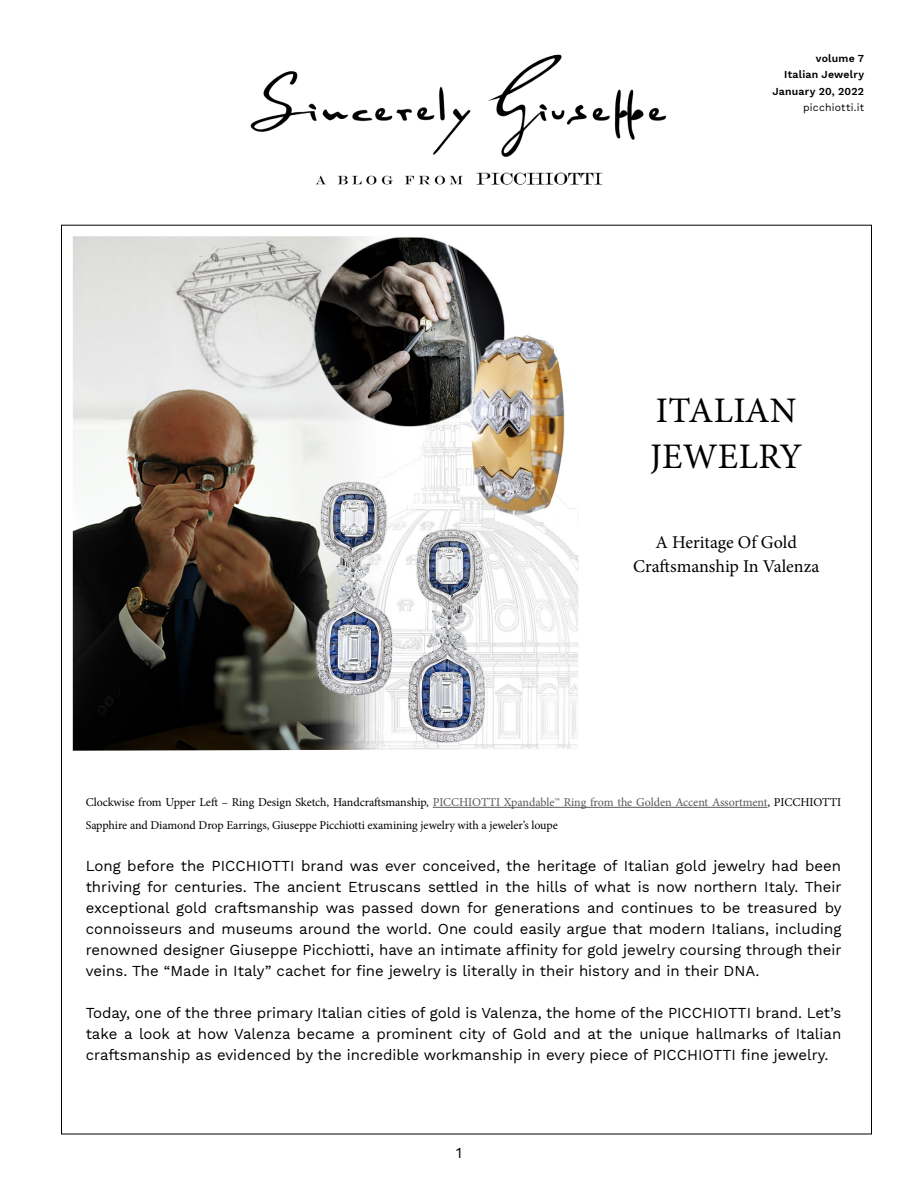
<style>
.page{position:relative;width:918px;height:1188px;background:#fff}
.page>*{position:absolute;margin:0;border:0;box-sizing:border-box;transform-origin:0 0}
.t1{font:36px/46.8px "Minion Pro";letter-spacing:.01em;color:#000}
.t2{font:18px/24px "Minion Pro";color:#000;text-align:center}
.t3{font:15px/21px "Work Sans";color:#000;text-align:justify}
.t4{font:12px/22.5px "Minion Pro";letter-spacing:-.005em;color:#000}
.t5{font:600 10.5px/16.5px "Work Sans";letter-spacing:.02em;color:#000;text-align:right}
.t6{font:10.5px "Work Sans";letter-spacing:.015em;color:#000}
.s1{color:#58595b}
</style>
<div class="page">
<img style="left:73px;top:236px;width:506px;height:515px">
<hr style="left:433px;top:807px;width:334px;height:1px;background:#58595b">
<img style="left:250px;top:54px;width:417px;height:131px">
<p class="t5" style="left:772px;top:50px;width:93px">volume 7<br>Italian Jewelry<br>January 20, 2022</p>
<p class="t6" style="left:803px;top:100px;width:62px">picchiotti.it</p>
<h1 class="t1" style="left:650px;top:387px;width:154px">ITALIAN<br>JEWELRY</h1>
<p class="t2" style="left:633px;top:531px;width:188px">A Heritage Of Gold<br>Craftsmanship In Valenza</p>
<p class="t4" style="left:86px;top:791px;width:757px">Clockwise from Upper Left – Ring Design Sketch, Handcraftsmanship, <span class="s1">PICCHIOTTI Xpandable™ Ring from the Golden Accent Assortment</span>, PICCHIOTTI<br>Sapphire and Diamond Drop Earrings, Giuseppe Picchiotti examining jewelry with a jeweler’s loupe</p>
<p class="t3" style="left:86px;top:854px;width:757px">Long before the PICCHIOTTI brand was ever conceived, the heritage of Italian gold jewelry had been thriving for centuries. The ancient Etruscans settled in the hills of what is now northern Italy. Their exceptional gold craftsmanship was passed down for generations and continues to be treasured by connoisseurs and museums around the world. One could easily argue that modern Italians, including renowned designer Giuseppe Picchiotti, have an intimate affinity for gold jewelry coursing through their veins. The “Made in Italy” cachet for fine jewelry is literally in their history and in their DNA.</p>
<p class="t3" style="left:86px;top:1001px;width:757px">Today, one of the three primary Italian cities of gold is Valenza, the home of the PICCHIOTTI brand. Let’s take a look at how Valenza became a prominent city of Gold and at the unique hallmarks of Italian craftsmanship as evidenced by the incredible workmanship in every piece of PICCHIOTTI fine jewelry.</p>
<p class="t3" style="left:456px;top:1142px;width:7px">1</p>
</div>
